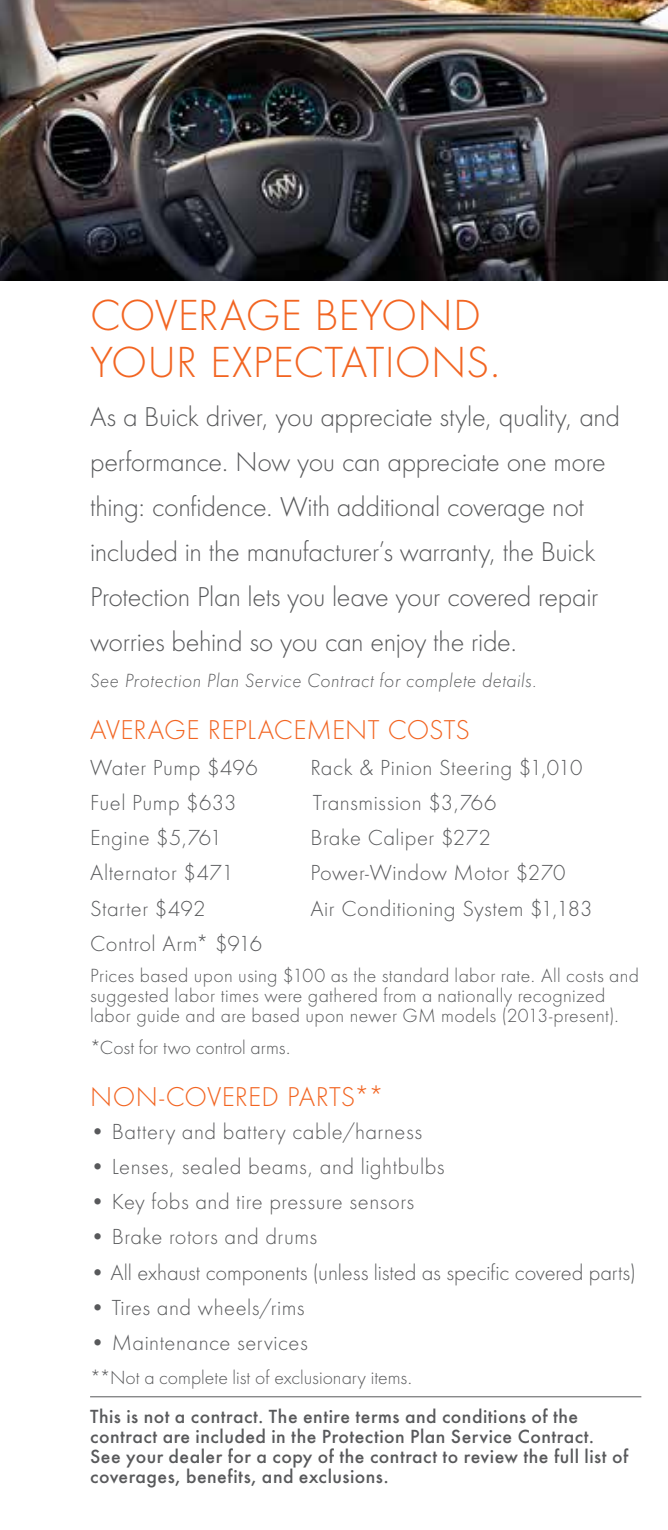
<style>
.page{position:relative;width:668px;height:1530px;background:#fff}
.page>*{position:absolute;margin:0;border:0;box-sizing:border-box;transform-origin:0 0}
.t1{font:300 40px/47.5px "Buick Futura ND";color:#f26522}
.t2{font:300 25px/45px "Buick Futura ND";letter-spacing:-.015em;color:#58595b}
.t3{font:300 25px "Buick Futura ND";color:#f26522}
.t4{font:300 20px "Buick Futura ND";letter-spacing:.025em;color:#58595b}
.t5{font:300 20px "Buick Futura ND";letter-spacing:-.005em;color:#58595b}
.t6{font:500 17.5px/20px "Buick Futura ND";letter-spacing:.025em;color:#58595b}
.t7{font:300 17.5px/20px "Buick Futura ND";letter-spacing:.02em;color:#58595b}
.t8{font:300 17.5px "Buick Futura ND";color:#58595b}
.t9{font:italic 300 17.5px "Buick Futura ND";letter-spacing:.02em;color:#58595b}
</style>
<div class="page">
<hr style="left:90px;top:1396px;width:551px;height:1px;background:#58595b">
<img style="left:0;top:0;width:667px;height:280px">
<h1 class="t1" style="left:90px;top:292px;width:412px">COVERAGE BEYOND<br>YOUR EXPECTATIONS.</h1>
<p class="t2" style="left:90px;top:395px;width:531px">As a Buick driver, you appreciate style, quality, and performance. Now you can appreciate one more thing: confidence. With additional coverage not included in the manufacturer’s warranty, the Buick Protection Plan lets you leave your covered repair worries behind so you can enjoy the ride.</p>
<p class="t9" style="left:90px;top:670px;width:449px">See Protection Plan Service Contract for complete details.</p>
<p class="t3" style="left:90px;top:715px;width:381px">AVERAGE REPLACEMENT COSTS</p>
<p class="t4" style="left:90px;top:755px;width:169px">Water Pump $496</p>
<p class="t4" style="left:310px;top:755px;width:273px">Rack &amp; Pinion Steering $1,010</p>
<p class="t4" style="left:90px;top:790px;width:148px">Fuel Pump $633</p>
<p class="t4" style="left:312px;top:790px;width:185px">Transmission $3,766</p>
<p class="t4" style="left:90px;top:826px;width:133px">Engine $5,761</p>
<p class="t4" style="left:310px;top:826px;width:182px">Brake Caliper $272</p>
<p class="t4" style="left:90px;top:861px;width:145px">Alternator $471</p>
<p class="t4" style="left:310px;top:861px;width:256px">Power-Window Motor $270</p>
<p class="t4" style="left:90px;top:896px;width:117px">Starter $492</p>
<p class="t4" style="left:310px;top:896px;width:283px">Air Conditioning System $1,183</p>
<p class="t4" style="left:90px;top:931px;width:173px">Control Arm* $916</p>
<p class="t7" style="left:90px;top:966px;width:550px">Prices based upon using $100 as the standard labor rate. All costs and suggested labor times were gathered from a nationally recognized labor guide and are based upon newer GM models (2013-present).</p>
<p class="t8" style="left:90px;top:1036px;width:202px">*Cost for two control arms.</p>
<p class="t3" style="left:90px;top:1081px;width:295px">NON-COVERED PARTS**</p>
<p class="t4" style="left:90px;top:1119px;width:333px">• Battery and battery cable/harness</p>
<p class="t4" style="left:90px;top:1154px;width:356px">• Lenses, sealed beams, and lightbulbs</p>
<p class="t4" style="left:90px;top:1190px;width:325px">• Key fobs and tire pressure sensors</p>
<p class="t4" style="left:90px;top:1225px;width:228px">• Brake rotors and drums</p>
<p class="t5" style="left:90px;top:1260px;width:547px">• All exhaust components (unless listed as specific covered parts)</p>
<p class="t4" style="left:90px;top:1295px;width:216px">• Tires and wheels/rims</p>
<p class="t4" style="left:90px;top:1331px;width:219px">• Maintenance services</p>
<p class="t8" style="left:90px;top:1367px;width:324px">**Not a complete list of exclusionary items.</p>
<p class="t6" style="left:90px;top:1406px;width:539px">This is not a contract. The entire terms and conditions of the contract are included in the Protection Plan Service Contract.<br>See your dealer for a copy of the contract to review the full list of coverages, benefits, and exclusions.</p>
</div>
